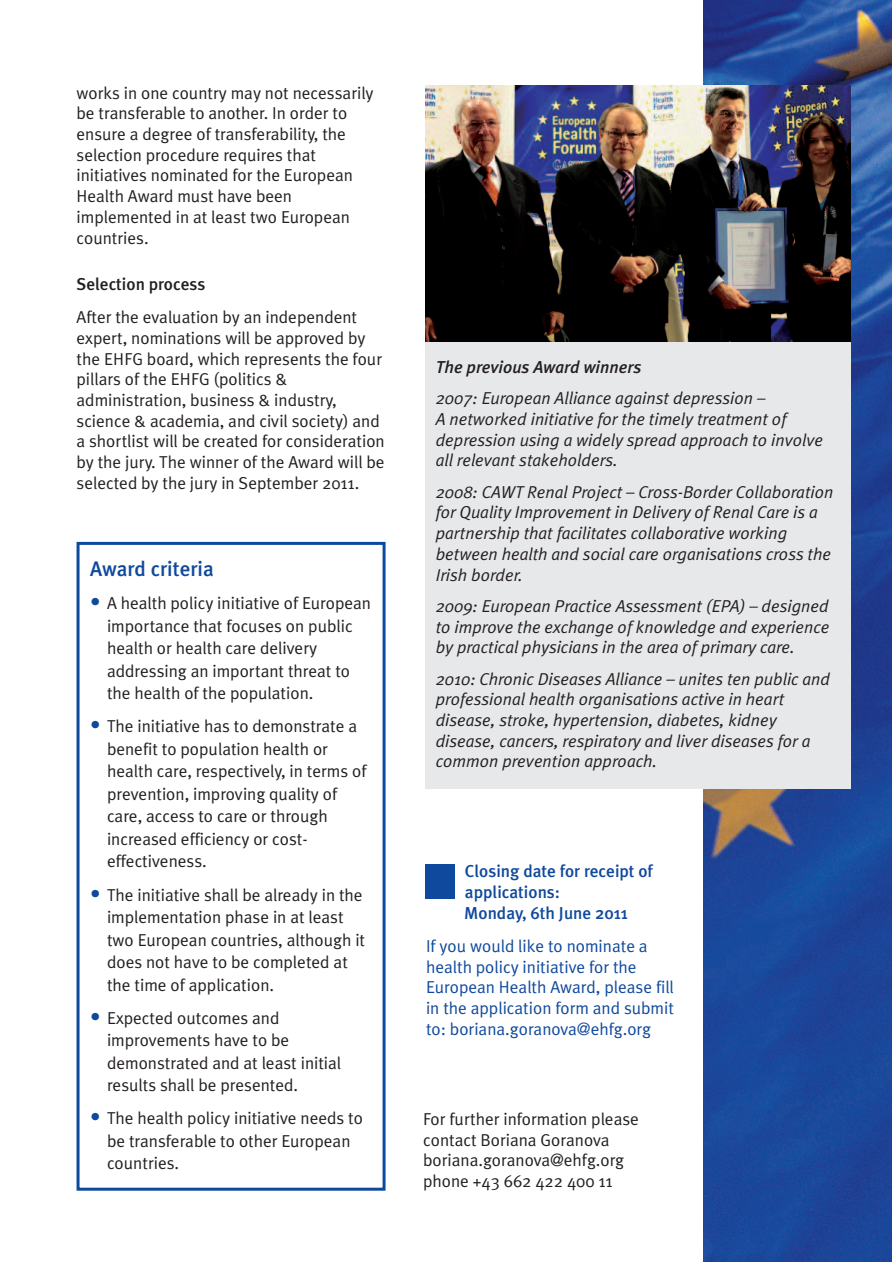
<style>
.page{position:relative;width:893px;height:1263px;background:#fff}
.page>*{position:absolute;margin:0;border:0;box-sizing:border-box;transform-origin:0 0}
.t1{font:500 21px "Meta Plus";color:#0f499d}
.t2{font:17.25px/22.5px "Meta Plus Normal";color:#231f20}
.t3{font:italic 17.25px/20.7px "Meta Plus Normal";color:#231f20}
.t4{font:17.25px/20.7px "Meta Plus Normal";color:#0f499d}
.t5{font:500 17.25px/20.7px "Meta Plus";color:#0f499d}
.t6{font:italic 500 17.25px "Meta Plus";color:#231f20}
.t7{font:500 17.25px "Meta Plus";color:#231f20}
.s1{font-size:21px;color:#0f499d}
</style>
<div class="page">
<img style="left:704px;top:0;width:188px;height:1261px">
<div style="left:77px;top:542px;width:309px;height:649px;border:3px solid #0f499d"></div>
<div style="left:425px;top:865px;width:29px;height:34px;background:#0f499d"></div>
<img style="left:425px;top:85px;width:425px;height:257px">
<div style="left:425px;top:342px;width:425px;height:446px;background:#e7e8e9"></div>
<p class="t2" style="left:77px;top:82px;width:299px;line-height:20.7px">works in one country may not necessarily be transferable to another. In order to ensure a degree of transferability, the selection procedure requires that initiatives nominated for the European Health Award must have been implemented in at least two European countries.</p>
<p class="t7" style="left:77px;top:274px;width:130px">Selection process</p>
<p class="t2" style="left:77px;top:307px;width:310px;line-height:20.7px">After the evaluation by an independent expert, nominations will be approved by the EHFG board, which represents the four pillars of the EHFG (politics &amp; administration, business &amp; industry, science &amp; academia, and civil society) and a shortlist will be created for consideration by the jury. The winner of the Award will be selected by the jury in September 2011.</p>
<p class="t1" style="left:90px;top:556px;width:125px">Award criteria</p>
<p class="t2" style="left:107px;top:592px;width:266px;text-indent:-17px"><span class="s1">•</span> A health policy initiative of European importance that focuses on public health or health care delivery addressing an important threat to the health of the population.</p>
<p class="t2" style="left:107px;top:715px;width:261px;text-indent:-17px"><span class="s1">•</span> The initiative has to demonstrate a benefit to population health or health care, respectively, in terms of prevention, improving quality of care, access to care or through increased efficiency or cost&shy;effectiveness.</p>
<p class="t2" style="left:107px;top:883px;width:260px;text-indent:-17px"><span class="s1">•</span> The initiative shall be already in the implementation phase in at least two European countries, although it does not have to be completed at the time of application.</p>
<p class="t2" style="left:107px;top:1006px;width:236px;text-indent:-17px"><span class="s1">•</span> Expected outcomes and improvements have to be demonstrated and at least initial results shall be presented.</p>
<p class="t2" style="left:107px;top:1107px;width:258px;text-indent:-17px"><span class="s1">•</span> The health policy initiative needs to be transferable to other European countries.</p>
<p class="t6" style="left:436px;top:357px;width:207px">The previous Award winners</p>
<p class="t3" style="left:436px;top:388px;width:389px">2007: European Alliance against depression –<br>A networked initiative for the timely treatment of depression using a widely spread approach to involve all relevant stakeholders.</p>
<p class="t3" style="left:436px;top:481px;width:399px">2008: CAWT Renal Project – Cross-Border Collaboration for Quality Improvement in Delivery of Renal Care is a partnership that facilitates collaborative working between health and social care organisations cross the Irish border.</p>
<p class="t3" style="left:436px;top:596px;width:395px;text-align:justify">2009: European Practice Assessment (EPA) – designed to improve the exchange of knowledge and experience by practical physicians in the area of primary care.</p>
<p class="t3" style="left:436px;top:668px;width:396px">2010: Chronic Diseases Alliance – unites ten public and professional health organisations active in heart disease, stroke, hypertension, diabetes, kidney disease, cancers, respiratory and liver diseases for a common prevention approach.</p>
<p class="t5" style="left:464px;top:861px;width:190px">Closing date for receipt of applications:<br>Monday, 6th June 2011</p>
<p class="t4" style="left:426px;top:936px;width:249px">If you would like to nominate a health policy initiative for the European Health Award, please fill in the application form and submit to: boriana.goranova@ehfg.org</p>
<p class="t2" style="left:423px;top:1108px;width:217px;line-height:20.7px">For further information please contact Boriana Goranova boriana.goranova@ehfg.org phone +43 662 422 400 11</p>
</div>
